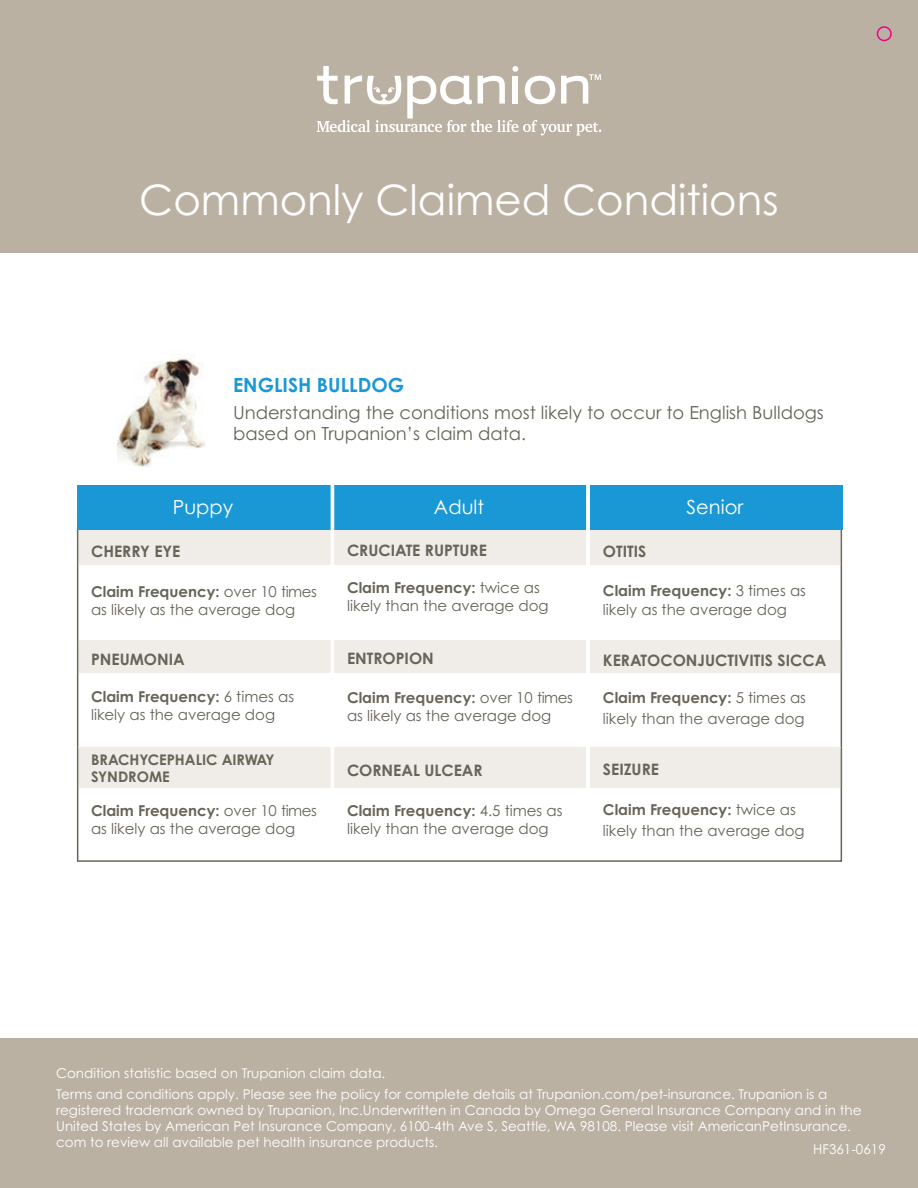
<style>
.page{position:relative;width:918px;height:1188px;background:#fff}
.page>*{position:absolute;margin:0;border:0;box-sizing:border-box;transform-origin:0 0}
.t1{font:42px "Century Gothic Pro";color:#fff}
.t2{font:19.5px "Century Gothic Pro";color:#fff}
.t3{font:700 19.5px "Century Gothic Pro";color:#1a98d6}
.t4{font:18px/21px "Century Gothic Pro";color:#676458}
.t5{font:700 15.75px "Century Gothic Pro";color:#676458}
.t6{font:15px/18px "Century Gothic Pro";color:#676458}
.t7{font:700 14.7px/17.2px "Century Gothic Pro";color:#676458}
.t8{font:13.5px/16.2px "Century Gothic Pro";color:#fff}
.s1{font-weight:700}
</style>
<div class="page">
<svg style="left:77px;top:565px;width:765px;height:297px"></svg>
<div style="left:0;top:1039px;width:918px;height:149px;background:#bbb1a3"></div>
<div style="left:0;top:0;width:918px;height:253px;background:#bbb1a3"></div>
<svg style="left:317px;top:66px;width:284px;height:70px"></svg>
<div style="left:78px;top:640px;width:763px;height:33px;background:#f0ece7"></div>
<hr style="left:841px;top:640px;width:1px;height:33px;background:#777267">
<hr style="left:77px;top:640px;width:1px;height:33px;background:#777267">
<div style="left:78px;top:530px;width:763px;height:35px;background:#f0ece7"></div>
<hr style="left:841px;top:530px;width:1px;height:35px;background:#777267">
<hr style="left:77px;top:530px;width:1px;height:35px;background:#777267">
<div style="left:78px;top:748px;width:763px;height:40px;background:#f0ece7"></div>
<hr style="left:841px;top:748px;width:1px;height:40px;background:#777267">
<hr style="left:77px;top:748px;width:1px;height:40px;background:#777267">
<div style="left:77px;top:485px;width:765px;height:45px;background:#1a98d6"></div>
<hr style="left:331px;top:471px;width:3px;height:384px;background:#fff">
<hr style="left:586px;top:463px;width:4px;height:382px;background:#fff">
<img style="left:118px;top:356px;width:87px;height:110px">
<div style="left:877px;top:26px;width:15px;height:15px;border:2px solid #ed028c;border-radius:50%"></div>
<h1 class="t1" style="left:139px;top:174px;width:641px">Commonly Claimed Conditions</h1>
<h2 class="t3" style="left:233px;top:373px;width:173px">ENGLISH BULLDOG</h2>
<p class="t4" style="left:233px;top:402px;width:592px">Understanding the conditions most likely to occur to English Bulldogs based on Trupanion’s claim data.</p>
<h2 class="t2" style="left:173px;top:496px;width:62px">Puppy</h2>
<p class="t5" style="left:91px;top:542px;width:91px">CHERRY EYE</p>
<p class="t6" style="left:91px;top:583px;width:227px"><span class="s1">Claim Frequency:</span> over 10 times as likely as the average dog</p>
<p class="t5" style="left:91px;top:650px;width:95px">PNEUMONIA</p>
<p class="t6" style="left:91px;top:688px;width:205px"><span class="s1">Claim Frequency:</span> 6 times as likely as the average dog</p>
<p class="t7" style="left:91px;top:751px;width:185px">BRACHYCEPHALIC AIRWAY<br>SYNDROME</p>
<p class="t6" style="left:91px;top:802px;width:227px"><span class="s1">Claim Frequency:</span> over 10 times as likely as the average dog</p>
<h2 class="t2" style="left:434px;top:496px;width:52px">Adult</h2>
<p class="t5" style="left:347px;top:540px;width:141px">CRUCIATE RUPTURE</p>
<p class="t6" style="left:347px;top:578px;width:203px"><span class="s1">Claim Frequency:</span> twice as likely than the average dog</p>
<p class="t5" style="left:347px;top:648px;width:88px">ENTROPION</p>
<p class="t6" style="left:347px;top:688px;width:227px"><span class="s1">Claim Frequency:</span> over 10 times as likely as the average dog</p>
<p class="t5" style="left:347px;top:760px;width:137px">CORNEAL ULCEAR</p>
<p class="t6" style="left:347px;top:801px;width:217px"><span class="s1">Claim Frequency:</span> 4.5 times as likely than the average dog</p>
<h2 class="t2" style="left:687px;top:496px;width:58px">Senior</h2>
<p class="t5" style="left:603px;top:542px;width:45px">OTITIS</p>
<p class="t6" style="left:603px;top:581px;width:205px;line-height:18.6px"><span class="s1">Claim Frequency:</span> 3 times as likely as the average dog</p>
<p class="t5" style="left:603px;top:650px;width:225px">KERATOCONJUCTIVITIS SICCA</p>
<p class="t6" style="left:603px;top:687px;width:205px;line-height:21px"><span class="s1">Claim Frequency:</span> 5 times as likely than the average dog</p>
<p class="t5" style="left:603px;top:759px;width:58px">SEIZURE</p>
<p class="t6" style="left:603px;top:799px;width:203px;line-height:21px"><span class="s1">Claim Frequency:</span> twice as likely than the average dog</p>
<p class="t8" style="left:56px;top:1063px;width:773px;line-height:20.4px">Condition statistic based on Trupanion claim data.<br>Terms and conditions apply. Please see the policy for complete details at Trupanion.com/pet-insurance. Trupanion is a</p>
<p class="t8" style="left:56px;top:1102px;width:807px">registered trademark owned by Trupanion, Inc.Underwritten in Canada by Omega General Insurance Company and in the<br>United States by American Pet Insurance Company, 6100-4th Ave S, Seattle, WA 98108. Please visit AmericanPetInsurance. com to review all available pet health insurance products.</p>
<p class="t8" style="left:813px;top:1141px;width:74px">HF361-0619</p>
</div>
